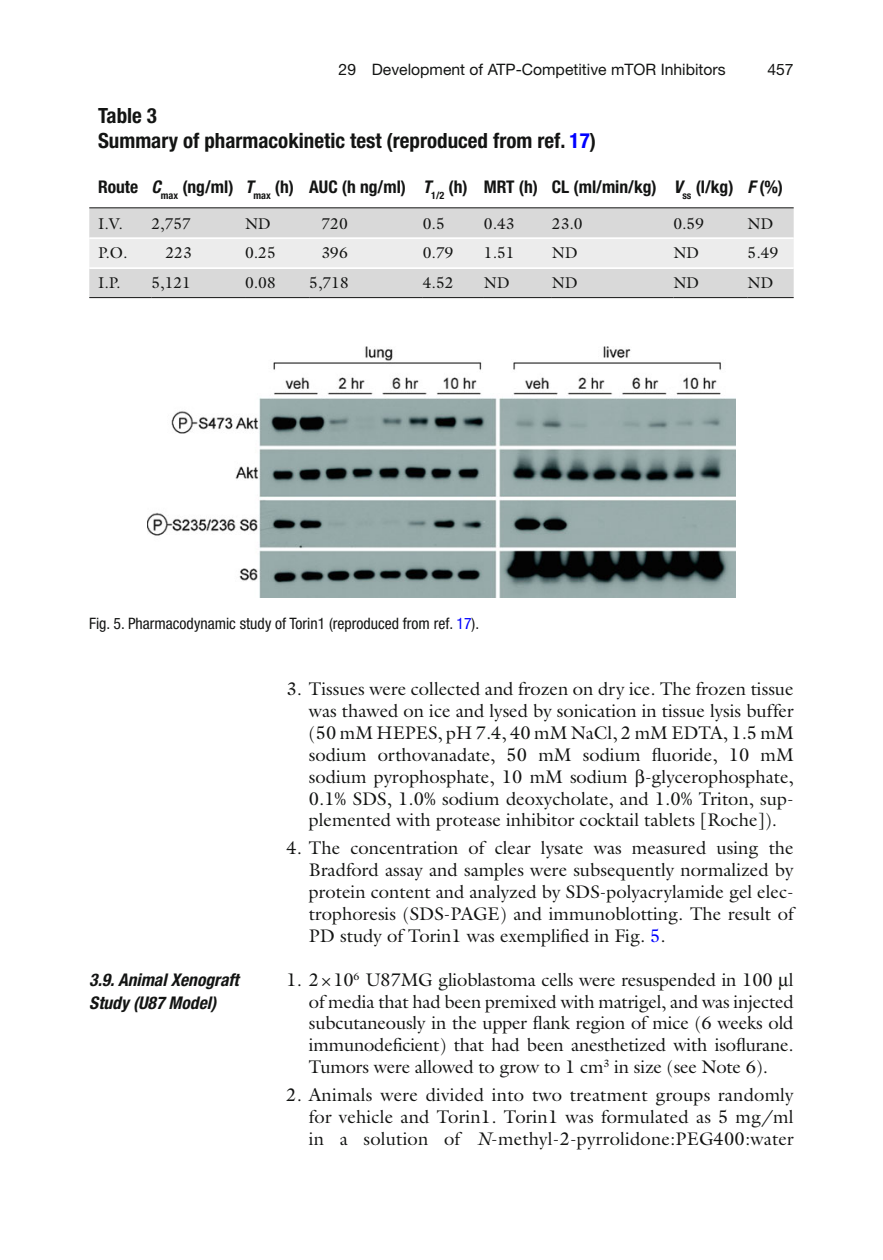
<style>
.page{position:relative;width:883px;height:1260px;background:#fff}
.page>*{position:absolute;margin:0;border:0;box-sizing:border-box;transform-origin:0 0}
.t1{font:700 condensed 21px/24.5px "Helvetica Neue";color:#131413}
.t2{font:18.38px/21.9px "Galliard";color:#131413;text-align:justify}
.t3{font:700 condensed 17.5px "Helvetica Neue";color:#131413}
.t4{font:italic 700 condensed 17.5px/22.8px "Helvetica Neue";color:#131413}
.t5{font:15.75px "Galliard";color:#131413}
.t6{font:condensed 15.75px "Helvetica Neue";color:#131413}
.t7{font:15.75px "Helvetica Neue";color:#131413}
.s1{color:#00f}
.s2{font-style:italic}
</style>
<div class="page">
<div style="left:89px;top:208px;width:705px;height:89px;background:#d9d9d9"></div>
<div style="left:89px;top:239px;width:705px;height:28px;background:#ececec"></div>
<hr style="left:673px;top:297px;width:75px;height:1px;background:#131413">
<hr style="left:552px;top:297px;width:121px;height:1px;background:#131413">
<hr style="left:484px;top:297px;width:68px;height:1px;background:#131413">
<hr style="left:423px;top:297px;width:61px;height:1px;background:#131413">
<hr style="left:309px;top:297px;width:114px;height:1px;background:#131413">
<hr style="left:245px;top:297px;width:64px;height:1px;background:#131413">
<hr style="left:151px;top:297px;width:94px;height:1px;background:#131413">
<hr style="left:748px;top:297px;width:46px;height:1px;background:#131413">
<hr style="left:89px;top:297px;width:62px;height:1px;background:#131413">
<hr style="left:89px;top:207px;width:705px;height:1px;background:#131413">
<hr style="left:89px;top:237px;width:705px;height:2px;background:#fff">
<hr style="left:89px;top:267px;width:705px;height:2px;background:#fff">
<img style="left:147px;top:346px;width:588px;height:251px">
<p class="t7" style="left:339px;top:64px;width:389px">29 Development of ATP-Competitive mTOR Inhibitors</p>
<p class="t7" style="left:767px;top:64px;width:28px">457</p>
<p class="t1" style="left:98px;top:105px;width:499px">Table 3<br>Summary of pharmacokinetic test (reproduced from ref. <span class="s1">17</span> )</p>
<p class="t3" style="left:98px;top:181px;width:686px">Route <span class="s2">C</span><sub>max</sub> (ng/ml) <span class="s2">T</span><sub>max</sub> (h) AUC (h ng/ml) <span class="s2">T</span><sub>1/2</sub> (h) MRT (h) CL (ml/min/kg) <span class="s2">V</span><sub>ss</sub> (l/kg) <span class="s2">F</span> (%)</p>
<p class="t5" style="left:98px;top:217px;width:26px">I.V.</p>
<p class="t5" style="left:151px;top:217px;width:41px">2,757</p>
<p class="t5" style="left:245px;top:217px;width:27px">ND</p>
<p class="t5" style="left:321px;top:217px;width:28px">720</p>
<p class="t5" style="left:423px;top:217px;width:24px">0.5</p>
<p class="t5" style="left:484px;top:217px;width:32px">0.43</p>
<p class="t5" style="left:552px;top:217px;width:32px">23.0</p>
<p class="t5" style="left:673px;top:217px;width:32px">0.59</p>
<p class="t5" style="left:748px;top:217px;width:27px">ND</p>
<p class="t5" style="left:98px;top:247px;width:31px">P.O.</p>
<p class="t5" style="left:165px;top:247px;width:28px">223</p>
<p class="t5" style="left:245px;top:247px;width:32px">0.25</p>
<p class="t5" style="left:321px;top:247px;width:28px">396</p>
<p class="t5" style="left:423px;top:247px;width:32px">0.79</p>
<p class="t5" style="left:484px;top:247px;width:32px">1.51</p>
<p class="t5" style="left:552px;top:247px;width:27px">ND</p>
<p class="t5" style="left:673px;top:247px;width:27px">ND</p>
<p class="t5" style="left:748px;top:247px;width:32px">5.49</p>
<p class="t5" style="left:98px;top:277px;width:24px">I.P.</p>
<p class="t5" style="left:151px;top:277px;width:41px">5,121</p>
<p class="t5" style="left:245px;top:277px;width:32px">0.08</p>
<p class="t5" style="left:309px;top:277px;width:41px">5,718</p>
<p class="t5" style="left:423px;top:277px;width:32px">4.52</p>
<p class="t5" style="left:484px;top:277px;width:27px">ND</p>
<p class="t5" style="left:552px;top:277px;width:27px">ND</p>
<p class="t5" style="left:673px;top:277px;width:27px">ND</p>
<p class="t5" style="left:748px;top:277px;width:27px">ND</p>
<p class="t6" style="left:89px;top:617px;width:391px">Fig. 5. Pharmacodynamic study of Torin1 (reproduced from ref. <span class="s1">17</span> ).</p>
<p class="t4" style="left:89px;top:970px;width:151px">3.9. Animal Xenograft<br>Study (U87 Model)</p>
<p class="t2" style="left:309px;top:680px;width:486px;text-indent:-22px">3. Tissues were collected and frozen on dry ice. The frozen tissue was thawed on ice and lysed by sonication in tissue lysis buffer (50 mM HEPES, pH 7.4, 40 mM NaCl, 2 mM EDTA, 1.5 mM sodium orthovanadate, 50 mM sodium fluoride, 10 mM sodium pyrophosphate, 10 mM sodium -glycerophosphate, 0.1% SDS, 1.0% sodium deoxycholate, and 1.0% Triton, sup&shy;plemented with protease inhibitor cocktail tablets [Roche]).</p>
<p class="t2" style="left:309px;top:839px;width:486px;text-indent:-22px">4. The concentration of clear lysate was measured using the Bradford assay and samples were subsequently normalized by protein content and analyzed by SDS-polyacrylamide gel elec&shy;trophoresis (SDS-PAGE) and immunoblotting. The result of PD study of Torin1 was exemplified in Fig. <span class="s1">5</span>.</p>
<p class="t2" style="left:309px;top:970px;width:486px;text-indent:-22px">1. 2 × 10 <sup>6</sup> U87MG glioblastoma cells were resuspended in 100 l of media that had been premixed with matrigel, and was injected subcutaneously in the upper flank region of mice (6 weeks old immunodeficient) that had been anesthetized with isoflurane.<br>Tumors were allowed to grow to 1 cm <sup>3</sup> in size ( see Note 6 ).</p>
<p class="t2" style="left:309px;top:1086px;width:486px;text-indent:-23px">2. Animals were divided into two treatment groups randomly for vehicle and Torin1. Torin1 was formulated as 5 mg/ml in a solution of <span class="s2">N</span>-methyl-2-pyrrolidone:PEG400:water</p>
</div>
